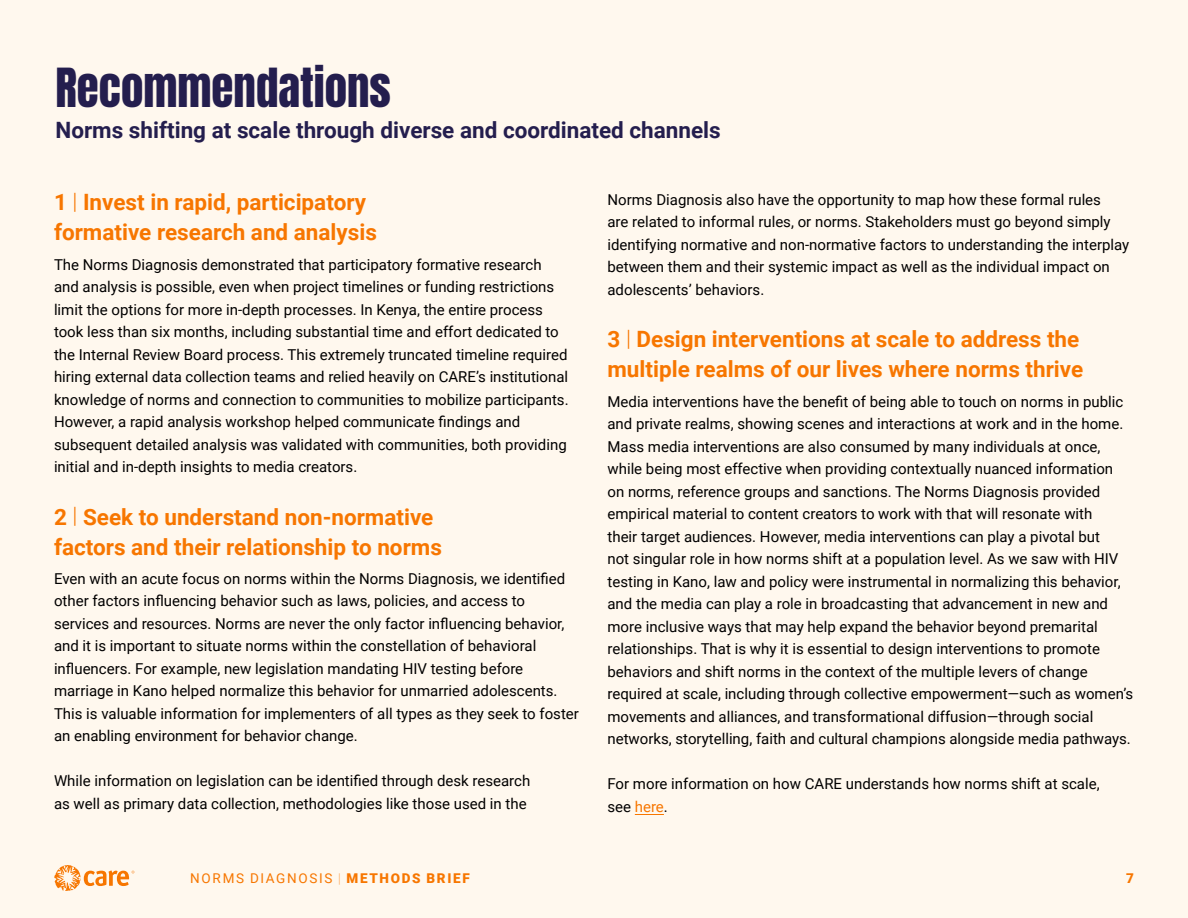
<style>
.page{position:relative;width:1188px;height:918px;background:#fff8ee}
.page>*{position:absolute;margin:0;border:0;box-sizing:border-box;transform-origin:0 0}
.t1{font:45px "Anton";color:#241e4e}
.t2{font:700 22.5px/30px "Roboto";color:#f77600}
.t3{font:700 22.5px "Roboto";color:#241e4e}
.Body{font:15px/22.5px "Roboto";color:#000}
.t4{font:13.5px "Roboto";letter-spacing:.125em;color:#f77600}
.t5{font:900 13.5px "Roboto";color:#f77600}
.s1{font-weight:300}
.s2{color:#f77600}
.s3{font-weight:100}
.s4{font-weight:900}
</style>
<div class="page">
<svg style="left:54px;top:865px;width:80px;height:26px"></svg>
<svg style="left:635px;top:814px;width:29px;height:1px"></svg>
<h1 class="t1" style="left:56px;top:65px;width:337px">Recommendations</h1>
<h2 class="t3" style="left:56px;top:114px;width:667px">Norms shifting at scale through diverse and coordinated channels</h2>
<h2 class="t2" style="left:54px;top:187px;width:324px">1 <span class="s1">|</span> Invest in rapid, participatory formative research and analysis</h2>
<p class="Body" style="left:54px;top:252px;width:516px">The Norms Diagnosis demonstrated that participatory formative research and analysis is possible, even when project timelines or funding restrictions limit the options for more in-depth processes. In Kenya, the entire process took less than six months, including substantial time and effort dedicated to the Internal Review Board process. This extremely truncated timeline required hiring external data collection teams and relied heavily on CARE’s institutional knowledge of norms and connection to communities to mobilize participants.<br>However, a rapid analysis workshop helped communicate findings and subsequent detailed analysis was validated with communities, both providing initial and in-depth insights to media creators.</p>
<h2 class="t2" style="left:54px;top:501px;width:389px">2 <span class="s1">|</span> Seek to understand non-normative factors and their relationship to norms</h2>
<p class="Body" style="left:54px;top:567px;width:526px">Even with an acute focus on norms within the Norms Diagnosis, we identified other factors influencing behavior such as laws, policies, and access to services and resources. Norms are never the only factor influencing behavior, and it is important to situate norms within the constellation of behavioral influencers. For example, new legislation mandating HIV testing before marriage in Kano helped normalize this behavior for unmarried adolescents.<br>This is valuable information for implementers of all types as they seek to foster an enabling environment for behavior change.</p>
<p class="Body" style="left:54px;top:769px;width:478px">While information on legislation can be identified through desk research as well as primary data collection, methodologies like those used in the</p>
<p class="Body" style="left:608px;top:188px;width:523px">Norms Diagnosis also have the opportunity to map how these formal rules<br>are related to informal rules, or norms. Stakeholders must go beyond simply identifying normative and non-normative factors to understanding the interplay between them and their systemic impact as well as the individual impact on adolescents’ behaviors.</p>
<h2 class="t2" style="left:608px;top:323px;width:477px">3 <span class="s1">|</span> Design interventions at scale to address the multiple realms of our lives where norms thrive</h2>
<p class="Body" style="left:608px;top:389px;width:527px">Media interventions have the benefit of being able to touch on norms in public and private realms, showing scenes and interactions at work and in the home.<br>Mass media interventions are also consumed by many individuals at once, while being most effective when providing contextually nuanced information on norms, reference groups and sanctions. The Norms Diagnosis provided empirical material to content creators to work with that will resonate with<br>their target audiences. However, media interventions can play a pivotal but<br>not singular role in how norms shift at a population level. As we saw with HIV testing in Kano, law and policy were instrumental in normalizing this behavior, and the media can play a role in broadcasting that advancement in new and more inclusive ways that may help expand the behavior beyond premarital relationships. That is why it is essential to design interventions to promote behaviors and shift norms in the context of the multiple levers of change required at scale, including through collective empowerment—such as women’s movements and alliances, and transformational diffusion—through social networks, storytelling, faith and cultural champions alongside media pathways.</p>
<p class="Body" style="left:608px;top:772px;width:494px">For more information on how CARE understands how norms shift at scale, see <span class="s2">here</span>.</p>
<p class="t4" style="left:190px;top:868px;width:281px">NORMS DIAGNOSIS <span class="s3">|</span> <span class="s4">METHODS BRIEF</span></p>
<p class="t5" style="left:1126px;top:869px;width:9px">7</p>
</div>
